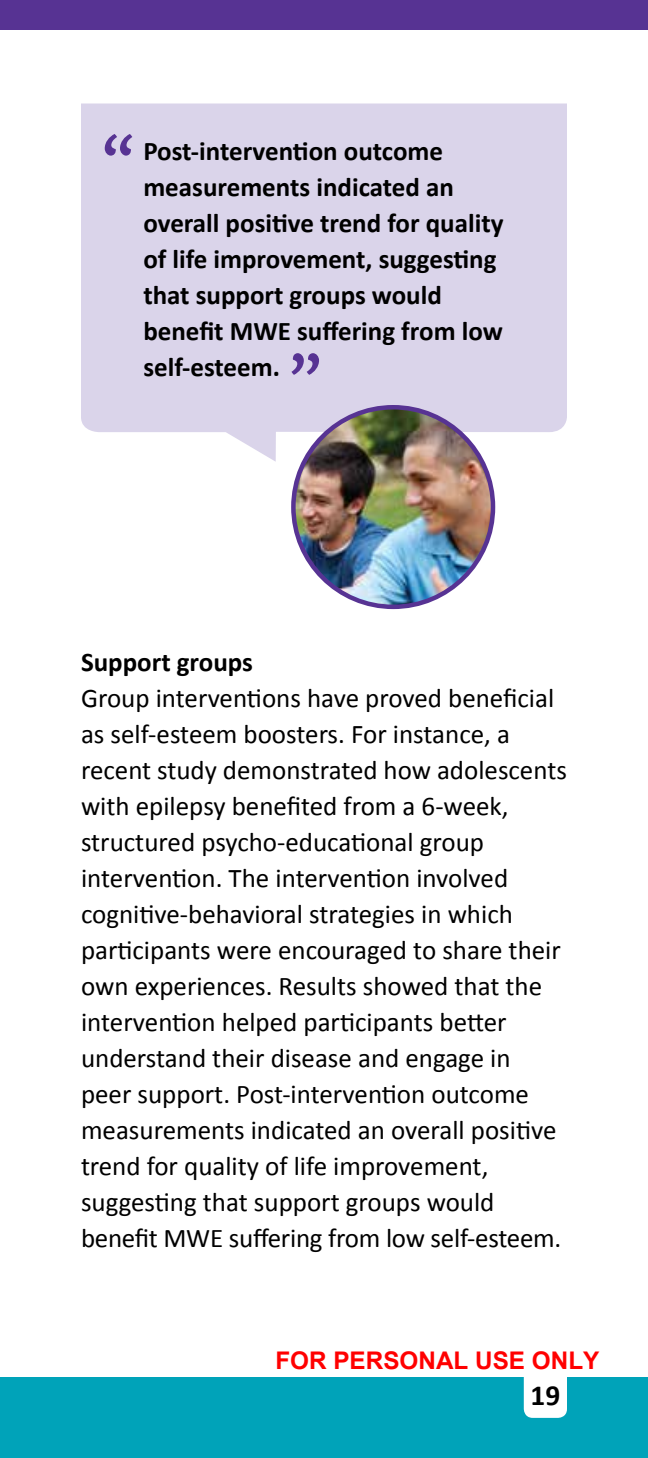
<style>
.page{position:relative;width:648px;height:1458px;background:#fff}
.page>*{position:absolute;margin:0;border:0;box-sizing:border-box;transform-origin:0 0}
.t1{font:95.17px "Chaparral Pro";color:#573393}
.t2{font:700 29.25px "Calibri";color:#000}
.t3{font:27px/36px "Calibri";color:#000}
.t4{font:700 27px/36px "Calibri";color:#000}
.t5{font:700 24.3px "Arial";color:#f00}
</style>
<div class="page">
<div style="left:0;top:1377px;width:648px;height:81px;background:#00a3b9"></div>
<div style="left:524px;top:1364px;width:43px;height:54px;background:#fff;border-radius:9px"></div>
<div style="left:0;top:0;width:648px;height:30px;background:#573393"></div>
<div style="left:81px;top:104px;width:486px;height:358px;background:#dad4ea"></div>
<img style="left:293px;top:407px;width:200px;height:200px;border-radius:100px">
<div style="left:291px;top:405px;width:204px;height:204px;border:4px solid #573393;border-radius:50%"></div>
<h1 class="t1" style="left:100px;top:119px;width:36px">“</h1>
<p class="t4" style="left:143px;top:132px;width:362px">Post-intervention outcome measurements indicated an overall positive trend for quality of life improvement, suggesting that support groups would benefit MWE suffering from low self-esteem.</p>
<h1 class="t1" style="left:324px;top:390px;width:36px;rotate:-180deg">“</h1>
<p class="t4" style="left:81px;top:643px;width:174px">Support groups</p>
<p class="t3" style="left:81px;top:679px;width:487px">Group interventions have proved beneficial as self-esteem boosters. For instance, a recent study demonstrated how adolescents with epilepsy benefited from a 6-week, structured psycho-educational group intervention. The intervention involved cognitive-behavioral strategies in which participants were encouraged to share their own experiences. Results showed that the intervention helped participants better understand their disease and engage in peer support. Post-intervention outcome measurements indicated an overall positive trend for quality of life improvement, suggesting that support groups would benefit MWE suffering from low self-esteem.</p>
<p class="t5" style="left:275px;top:1344px;width:326px">FOR PERSONAL USE ONLY</p>
<p class="t2" style="left:531px;top:1377px;width:31px">19</p>
</div>
